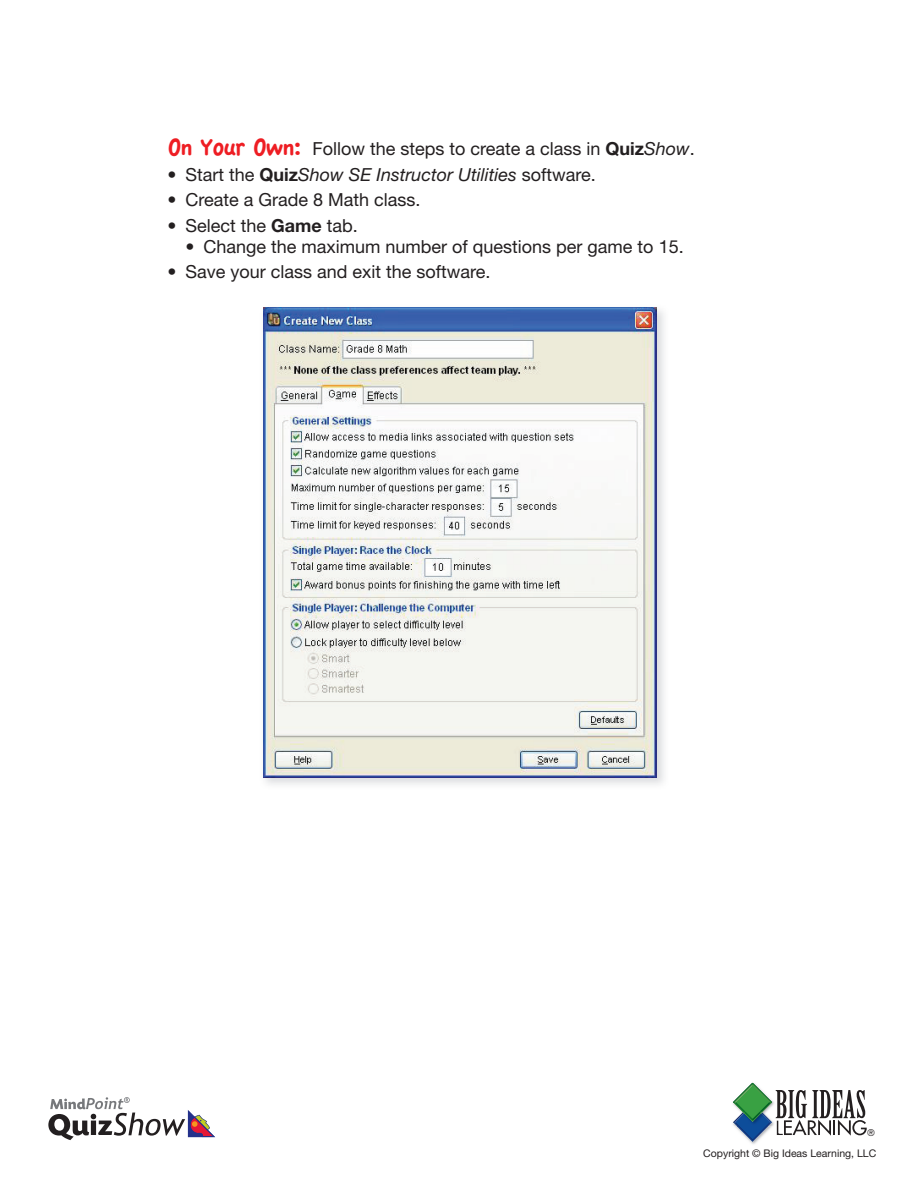
<style>
.page{position:relative;width:918px;height:1188px;background:#fff}
.page>*{position:absolute;margin:0;border:0;box-sizing:border-box;transform-origin:0 0}
.t1{font:18px "Helvetica Neue";color:#231f20}
.t2{font:italic 18px "Helvetica Neue";color:#231f20}
.t3{font:10.5px "Helvetica Neue";color:#231f20}
.t4{font:9px "Futura";color:#231f20}
.s1{font-family:"Apple Casual";font-size:25.5px;color:#ee1d23}
.s2{font-weight:700}
.s3{font-style:italic}
.s4{font-style:normal}
.s5{font-weight:700;font-style:normal}
</style>
<div class="page">
<svg style="left:48px;top:1097px;width:167px;height:43px"></svg>
<img style="left:750px;top:1142px;width:7px;height:2px">
<svg style="left:733px;top:1083px;width:134px;height:53px"></svg>
<img style="left:263px;top:307px;width:401px;height:478px">
<img style="left:263px;top:308px;width:393px;height:470px">
<img style="left:734px;top:1103px;width:49px;height:39px">
<p class="t1" style="left:167px;top:143px;width:529px"><span class="s1">On Your Own:</span> Follow the steps to create a class in <span class="s2">Quiz</span><span class="s3">Show</span>.</p>
<p class="t2" style="left:167px;top:168px;width:430px"><span class="s4">• Start the</span> <span class="s5">Quiz</span>Show SE Instructor Utilities <span class="s4">software.</span></p>
<p class="t1" style="left:167px;top:194px;width:255px">• Create a Grade 8 Math class.</p>
<p class="t1" style="left:167px;top:219px;width:192px">• Select the <span class="s2">Game</span> tab.</p>
<p class="t1" style="left:185px;top:240px;width:500px">• Change the maximum number of questions per game to 15.</p>
<p class="t1" style="left:167px;top:266px;width:325px">• Save your class and exit the software.</p>
<p class="t4" style="left:867px;top:1129px;width:9px">®</p>
<p class="t3" style="left:703px;top:1149px;width:175px">Copyright © Big Ideas Learning, LLC</p>
</div>
